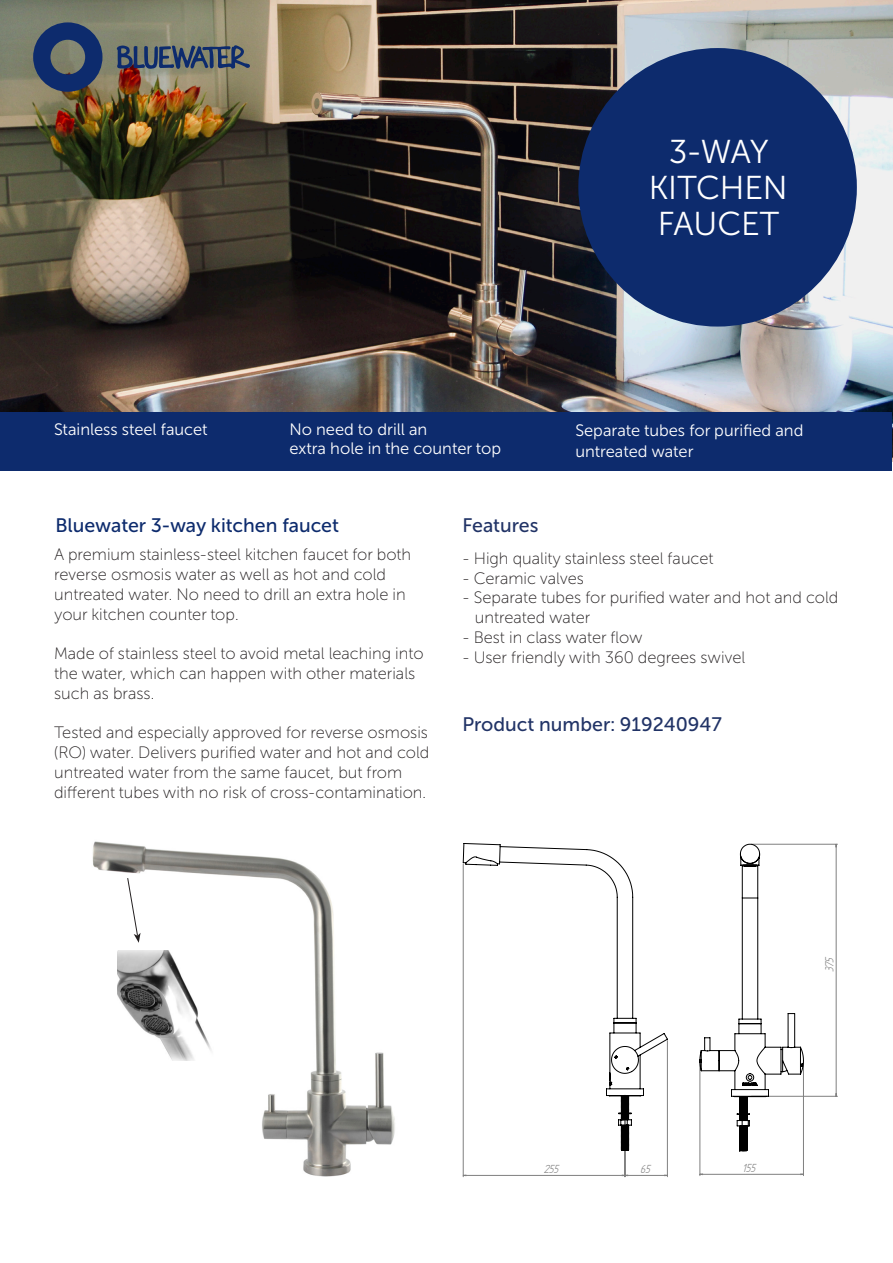
<style>
.page{position:relative;width:893px;height:1263px;background:#fff}
.page>*{position:absolute;margin:0;border:0;box-sizing:border-box;transform-origin:0 0}
.t1{font:33px/36px "Museo Sans Cyrl 300";color:#fff;text-align:center}
.t2{font:19.5px "Museo Sans Cyrl 500";color:#213366}
.t3{font:19.5px "Museo Sans Cyrl 500";color:#0d2b6d}
.t4{font:16.5px/19.8px "Museo Sans Cyrl 100";color:#231f20}
.t5{font:16.5px/21.6px "Museo Sans Cyrl 300";color:#fff}
.t6{font:italic 13.35px "Intergraph ISO";color:#808080}
</style>
<div class="page">
<img style="left:0;top:0;width:893px;height:461px">
<img style="left:92px;top:841px;width:303px;height:336px">
<img style="left:117px;top:950px;width:97px;height:110px">
<svg style="left:127px;top:877px;width:14px;height:66px"></svg>
<hr style="left:463px;top:864px;width:1px;height:313px;background:#808080">
<hr style="left:463px;top:1175px;width:162px;height:1px;background:#808080">
<hr style="left:667px;top:1040px;width:1px;height:137px;background:#808080">
<hr style="left:625px;top:1097px;width:1px;height:80px;background:#808080">
<hr style="left:625px;top:1175px;width:42px;height:1px;background:#808080">
<svg style="left:463px;top:843px;width:205px;height:307px"></svg>
<hr style="left:700px;top:1062px;width:1px;height:113px;background:#808080">
<hr style="left:803px;top:1062px;width:1px;height:113px;background:#808080">
<hr style="left:700px;top:1174px;width:103px;height:1px;background:#808080">
<hr style="left:751px;top:844px;width:86px;height:1px;background:#808080">
<hr style="left:751px;top:1096px;width:86px;height:1px;background:#808080">
<hr style="left:836px;top:844px;width:1px;height:252px;background:#808080">
<svg style="left:700px;top:844px;width:104px;height:307px"></svg>
<div style="left:1px;top:412px;width:891px;height:58px;background:#0d2b6d"></div>
<svg style="left:117px;top:45px;width:133px;height:24px"></svg>
<svg style="left:33px;top:22px;width:69px;height:70px"></svg>
<div style="left:578px;top:48px;width:279px;height:279px;background:#0d2b6d;border-radius:50%"></div>
<p class="t5" style="left:54px;top:418px;width:155px">Stainless steel faucet</p>
<p class="t5" style="left:289px;top:419px;width:213px;line-height:19.5px">No need to drill an<br>extra hole in the counter top</p>
<h1 class="t1" style="left:649px;top:134px;width:140px">3-WAY<br>KITCHEN<br>FAUCET</h1>
<p class="t5" style="left:575px;top:419px;width:230px">Separate tubes for purified and untreated water</p>
<p class="t3" style="left:55px;top:515px;width:285px">Bluewater 3-way kitchen faucet</p>
<p class="t4" style="left:54px;top:545px;width:359px">A premium stainless-steel kitchen faucet for both reverse osmosis water as well as hot and cold untreated water. No need to drill an extra hole in your kitchen counter top.</p>
<p class="t4" style="left:54px;top:644px;width:371px">Made of stainless steel to avoid metal leaching into the water, which can happen with other materials such as brass.</p>
<p class="t4" style="left:54px;top:723px;width:377px">Tested and especially approved for reverse osmosis (RO) water. Delivers purified water and hot and cold untreated water from the same faucet, but from different tubes with no risk of cross-contamination.</p>
<p class="t2" style="left:463px;top:515px;width:77px">Features</p>
<p class="t4" style="left:463px;top:548px;width:252px">- High quality stainless steel faucet</p>
<p class="t4" style="left:463px;top:568px;width:123px">- Ceramic valves</p>
<p class="t4" style="left:475px;top:588px;width:365px;text-indent:-12px">- Separate tubes for purified water and hot and cold untreated water</p>
<p class="t4" style="left:463px;top:628px;width:182px">- Best in class water flow</p>
<p class="t4" style="left:463px;top:647px;width:284px">- User friendly with 360 degrees swivel</p>
<p class="t2" style="left:463px;top:714px;width:261px">Product number: 919240947</p>
<p class="t6" style="left:823px;top:972px;width:19px;rotate:-90deg">375</p>
<p class="t6" style="left:544px;top:1162px;width:20px">255</p>
<p class="t6" style="left:640px;top:1162px;width:15px">65</p>
<p class="t6" style="left:742px;top:1161px;width:18px">155</p>
</div>
